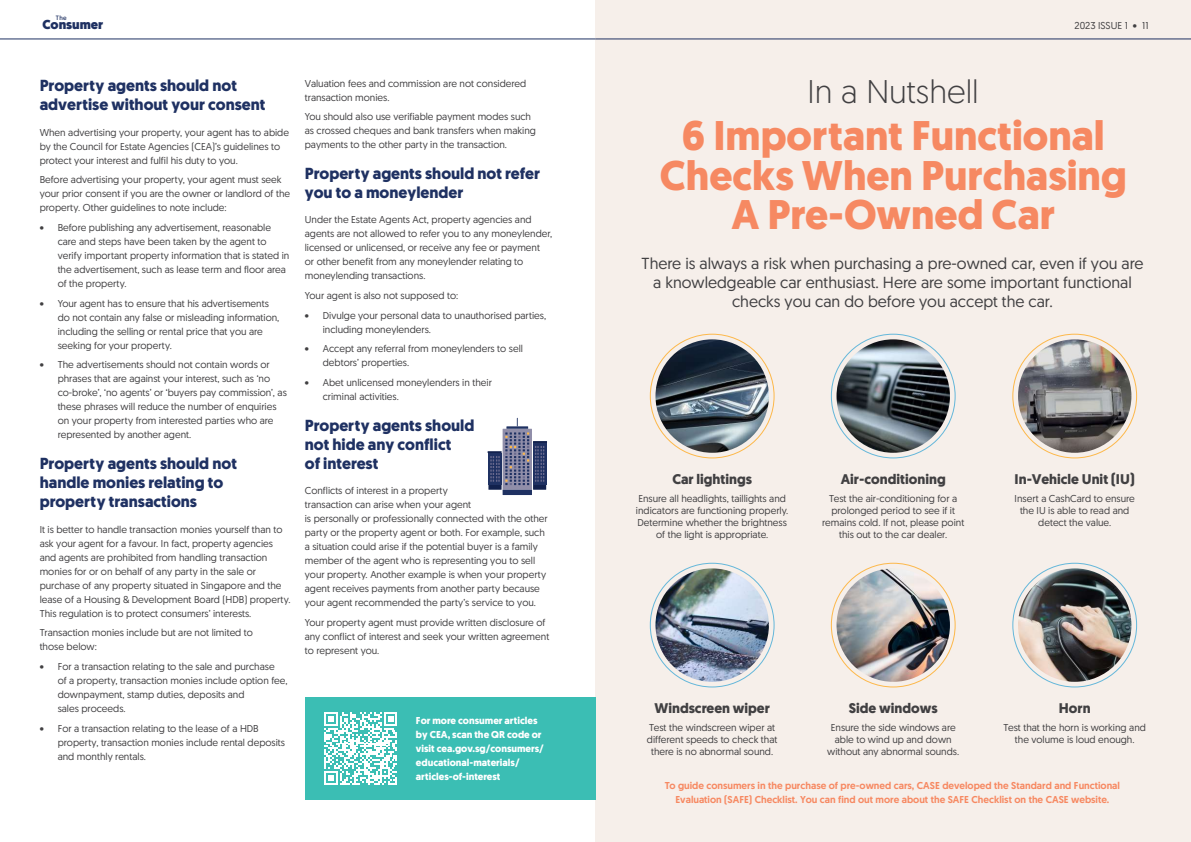
<style>
.page{position:relative;width:1191px;height:842px;background:#fff}
.page>*{position:absolute;margin:0;border:0;box-sizing:border-box;transform-origin:0 0}
.t1{font:700 41.4px/39.8px "Geomanist";color:#f68962;text-align:center}
.t2{font:300 32.8px "Geomanist";color:#414042}
.t3{font:700 16px/19.2px "Geomanist";color:#1f3162}
.t4{font:16px/19.2px "Geomanist";color:#414042;text-align:center}
.t5{font:700 14px "Geomanist";color:#414042}
.t6{font:900 13px "Geomanist";color:#1f3162}
.t7{font:10px/14px "Geomanist";color:#414042}
.t8{font:500 10px/14px "Geomanist";color:#f68962;text-align:center}
.t9{font:700 10px/14px "Geomanist";color:#fff}
.t10{font:6.3px "Geomanist";color:#1f3162}
</style>
<div class="page">
<div style="left:595px;top:0;width:596px;height:842px;background:#f6efea"></div>
<div style="left:305px;top:697px;width:290px;height:102px;background:#3bbeb4"></div>
<svg style="left:324px;top:712px;width:73px;height:73px"></svg>
<img style="left:655px;top:339px;width:114px;height:114px;border-radius:57px">
<img style="left:655px;top:568px;width:114px;height:114px;border-radius:57px">
<img style="left:836px;top:339px;width:114px;height:114px;border-radius:57px">
<img style="left:836px;top:568px;width:114px;height:114px;border-radius:57px">
<img style="left:1018px;top:339px;width:113px;height:114px;border-radius:57px">
<img style="left:1018px;top:568px;width:113px;height:114px;border-radius:57px">
<svg style="left:487px;top:418px;width:60px;height:77px"></svg>
<hr style="left:0;top:39px;width:595px;height:1px;background:#1f3162">
<hr style="left:595px;top:39px;width:596px;height:1px;background:#1f3162">
<p class="t10" style="left:56px;top:14px;width:12px">The</p>
<h3 class="t6" style="left:43px;top:16px;width:62px">Consumer</h3>
<h3 class="t3" style="left:40px;top:76px;width:227px">Property agents should not advertise without your consent</h3>
<p class="t7" style="left:40px;top:125px;width:251px">When advertising your property, your agent has to abide by the Council for Estate Agencies (CEA)’s guidelines to protect your interest and fulfil his duty to you.</p>
<p class="t7" style="left:40px;top:173px;width:252px">Before advertising your property, your agent must seek your prior consent if you are the owner or landlord of the property. Other guidelines to note include:</p>
<p class="t7" style="left:58px;top:220px;width:233px;text-indent:-18px">• Before publishing any advertisement, reasonable care and steps have been taken by the agent to verify important property information that is stated in the advertisement, such as lease term and floor area of the property.</p>
<p class="t7" style="left:58px;top:296px;width:223px;text-indent:-18px">• Your agent has to ensure that his advertisements do not contain any false or misleading information, including the selling or rental price that you are seeking for your property.</p>
<p class="t7" style="left:58px;top:358px;width:231px;text-indent:-18px">• The advertisements should not contain words or phrases that are against your interest, such as ‘no co-broke’, ‘no agents’ or ‘buyers pay commission’, as these phrases will reduce the number of enquiries on your property from interested parties who are represented by another agent.</p>
<h3 class="t3" style="left:40px;top:454px;width:199px">Property agents should not handle monies relating to property transactions</h3>
<p class="t7" style="left:40px;top:522px;width:252px">It is better to handle transaction monies yourself than to ask your agent for a favour. In fact, property agencies and agents are prohibited from handling transaction monies for or on behalf of any party in the sale or purchase of any property situated in Singapore and the lease of a Housing &amp; Development Board (HDB) property.<br>This regulation is to protect consumers’ interests.</p>
<p class="t7" style="left:40px;top:625px;width:215px">Transaction monies include but are not limited to those below:</p>
<p class="t7" style="left:58px;top:659px;width:231px;text-indent:-18px">• For a transaction relating to the sale and purchase<br>of a property, transaction monies include option fee, downpayment, stamp duties, deposits and<br>sales proceeds.</p>
<p class="t7" style="left:58px;top:721px;width:229px;text-indent:-18px">• For a transaction relating to the lease of a HDB property, transaction monies include rental deposits and monthly rentals.</p>
<p class="t7" style="left:305px;top:76px;width:223px">Valuation fees and commission are not considered transaction monies.</p>
<p class="t7" style="left:305px;top:109px;width:233px">You should also use verifiable payment modes such as crossed cheques and bank transfers when making payments to the other party in the transaction.</p>
<h3 class="t3" style="left:305px;top:164px;width:236px">Property agents should not refer you to a moneylender</h3>
<p class="t7" style="left:305px;top:213px;width:249px">Under the Estate Agents Act, property agencies and agents are not allowed to refer you to any moneylender, licensed or unlicensed, or receive any fee or payment<br>or other benefit from any moneylender relating to moneylending transactions.</p>
<p class="t7" style="left:305px;top:288px;width:155px">Your agent is also not supposed to:</p>
<p class="t7" style="left:323px;top:308px;width:225px;text-indent:-18px">• Divulge your personal data to unauthorised parties, including moneylenders.</p>
<p class="t7" style="left:323px;top:342px;width:202px;text-indent:-18px">• Accept any referral from moneylenders to sell debtors’ properties.</p>
<p class="t7" style="left:323px;top:375px;width:170px;text-indent:-18px">• Abet unlicensed moneylenders in their criminal activities.</p>
<h3 class="t3" style="left:305px;top:415px;width:171px">Property agents should not hide any conflict<br>of interest</h3>
<p class="t7" style="left:305px;top:484px;width:244px">Conflicts of interest in a property<br>transaction can arise when your agent<br>is personally or professionally connected with the other party or the property agent or both. For example, such a situation could arise if the potential buyer is a family member of the agent who is representing you to sell your property. Another example is when your property agent receives payments from another party because your agent recommended the party’s service to you.</p>
<p class="t7" style="left:305px;top:615px;width:246px">Your property agent must provide written disclosure of any conflict of interest and seek your written agreement to represent you.</p>
<p class="t9" style="left:416px;top:713px;width:129px">For more consumer articles by CEA, scan the QR code or visit cea.gov.sg/consumers/ educational-materials/ articles-of-interest</p>
<h2 class="t2" style="left:807px;top:71px;width:173px">In a Nutshell</h2>
<p class="t7" style="left:1074px;top:18px;width:75px">2023 ISSUE 1 • 11</p>
<h1 class="t1" style="left:660px;top:115px;width:468px">6 Important Functional<br>Checks When Purchasing<br>A Pre-Owned Car</h1>
<h3 class="t4" style="left:641px;top:253px;width:503px">There is always a risk when purchasing a pre-owned car, even if you are a knowledgeable car enthusiast. Here are some important functional checks you can do before you accept the car.</h3>
<h3 class="t5" style="left:672px;top:470px;width:81px">Car lightings</h3>
<p class="t7" style="left:636px;top:492px;width:154px;line-height:12px;text-align:center">Ensure all headlights, taillights and indicators are functioning properly.<br>Determine whether the brightness of the light is appropriate.</p>
<h3 class="t5" style="left:840px;top:470px;width:106px">Air-conditioning</h3>
<p class="t7" style="left:822px;top:492px;width:144px;line-height:12px;text-align:center">Test the air-conditioning for a prolonged period to see if it remains cold. If not, please point this out to the car dealer.</p>
<h3 class="t5" style="left:1014px;top:470px;width:122px">In-Vehicle Unit (IU)</h3>
<p class="t7" style="left:1014px;top:492px;width:122px;line-height:12px;text-align:center">Insert a CashCard to ensure the IU is able to read and detect the value.</p>
<h3 class="t5" style="left:654px;top:699px;width:117px">Windscreen wiper</h3>
<p class="t7" style="left:647px;top:721px;width:132px;line-height:12px;text-align:center">Test the windscreen wiper at different speeds to check that there is no abnormal sound.</p>
<h3 class="t5" style="left:848px;top:699px;width:90px">Side windows</h3>
<p class="t7" style="left:827px;top:721px;width:133px;line-height:12px;text-align:center">Ensure the side windows are able to wind up and down without any abnormal sounds.</p>
<h3 class="t5" style="left:1058px;top:699px;width:33px">Horn</h3>
<p class="t7" style="left:1003px;top:721px;width:144px;line-height:12px;text-align:center">Test that the horn is working and the volume is loud enough.</p>
<p class="t8" style="left:665px;top:778px;width:457px">To guide consumers in the purchase of pre-owned cars, CASE developed the Standard and Functional<br>Evaluation (SAFE) Checklist. You can find out more about the SAFE Checklist on the CASE website.</p>
</div>
